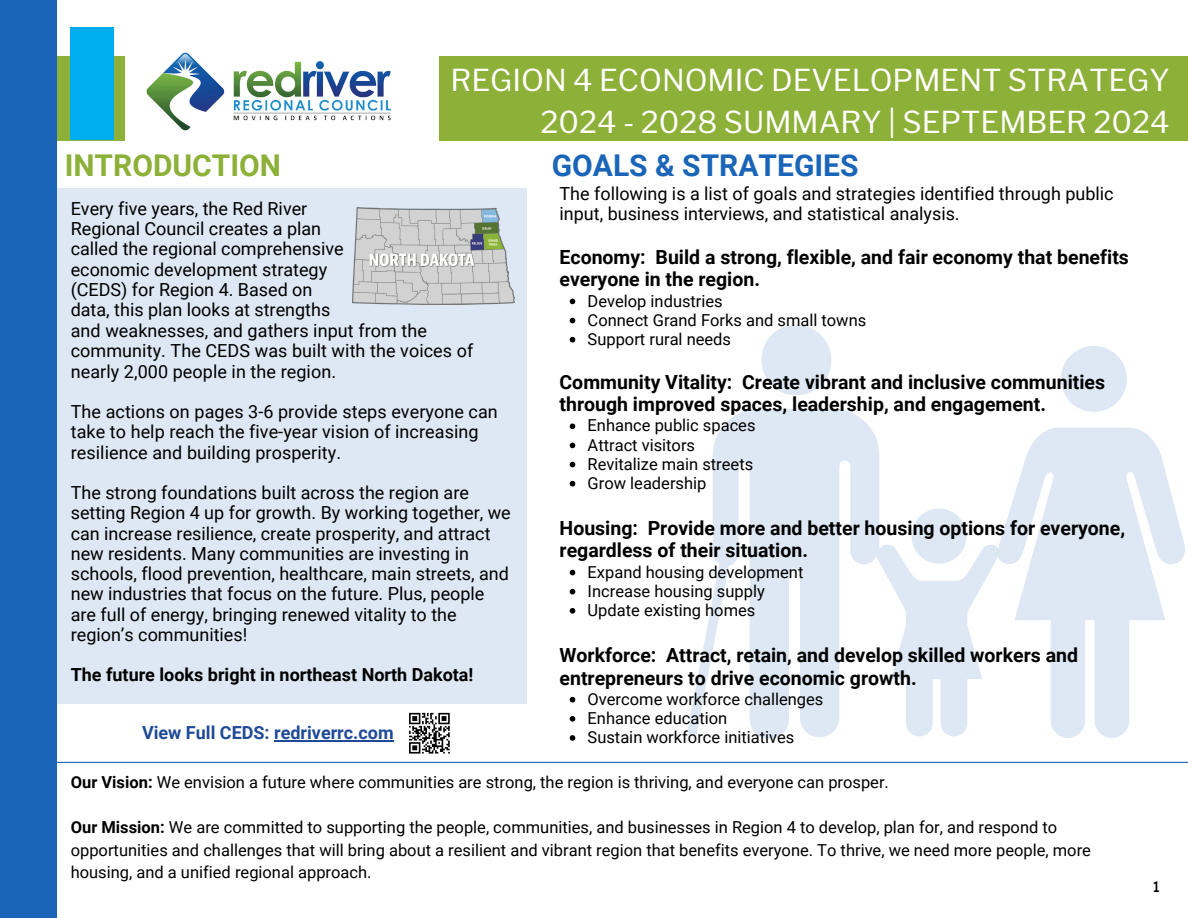
<style>
.page{position:relative;width:1188px;height:918px;background:#fff}
.page>*{position:absolute;margin:0;border:0;box-sizing:border-box;transform-origin:0 0}
.t1{font:30px/41.7px "Libre Franklin";color:#fff;text-align:right}
.t2{font:700 30px "Roboto";color:#1b65b9}
.t3{font:700 30px "Roboto";color:#8cb038}
.t4{font:700 19.5px/22.5px "Roboto";color:#000}
.t5{font:18px/20.2px "Roboto";color:#000}
.t6{font:700 18px "Roboto";color:#000}
.t7{font:700 18px "Roboto";color:#1f4a98}
.t8{font:16.5px/22.5px "Roboto";color:#000}
.t9{font:15px "Lexend Deca";color:#000}
.s1{font-weight:700}
</style>
<div class="page">
<svg style="left:1061px;top:346px;width:66px;height:63px"></svg>
<svg style="left:687px;top:409px;width:498px;height:330px;fill:#dde8f4"></svg>
<div style="left:761px;top:325px;width:70px;height:70px;background:#dde8f4;border-radius:50%"></div>
<svg style="left:912px;top:509px;width:55px;height:55px"></svg>
<div style="left:439px;top:56px;width:749px;height:84px;background:#8cb038"></div>
<img style="left:146px;top:52px;width:245px;height:79px">
<div style="left:44px;top:56px;width:81px;height:84px;background:#8cb038"></div>
<div style="left:71px;top:28px;width:43px;height:112px;background:#00aeef"></div>
<div style="left:0;top:0;width:57px;height:918px;background:#1b65b9"></div>
<hr style="left:57px;top:762px;width:1131px;height:1px;background:#1b65b9">
<div style="left:57px;top:188px;width:469px;height:516px;background:#dde8f4"></div>
<img style="left:352px;top:208px;width:162px;height:96px">
<hr style="left:274px;top:740px;width:120px;height:1px;background:#1f4a98">
<svg style="left:409px;top:713px;width:41px;height:41px"></svg>
<svg style="left:570px;top:299px;width:5px;height:5px"></svg>
<svg style="left:570px;top:318px;width:5px;height:5px"></svg>
<svg style="left:570px;top:337px;width:5px;height:6px"></svg>
<svg style="left:570px;top:424px;width:5px;height:5px"></svg>
<svg style="left:570px;top:443px;width:5px;height:5px"></svg>
<svg style="left:570px;top:462px;width:5px;height:5px"></svg>
<svg style="left:570px;top:481px;width:5px;height:6px"></svg>
<svg style="left:570px;top:570px;width:5px;height:5px"></svg>
<svg style="left:570px;top:589px;width:5px;height:6px"></svg>
<svg style="left:570px;top:608px;width:5px;height:6px"></svg>
<svg style="left:570px;top:697px;width:5px;height:6px"></svg>
<svg style="left:570px;top:716px;width:5px;height:6px"></svg>
<svg style="left:570px;top:735px;width:5px;height:6px"></svg>
<h3 class="t1" style="left:451px;top:60px;width:721px">REGION 4 ECONOMIC DEVELOPMENT STRATEGY<br>2024 - 2028 SUMMARY | SEPTEMBER 2024</h3>
<p class="t3" style="left:65px;top:149px;width:218px">INTRODUCTION</p>
<p class="t5" style="left:71px;top:199px;width:274px">Every five years, the Red River<br>Regional Council creates a plan called the regional comprehensive economic development strategy (CEDS) for Region 4. Based on data, this plan looks at strengths</p>
<h2 class="t5" style="left:71px;top:321px;width:404px">and weaknesses, and gathers input from the community. The CEDS was built with the voices of nearly 2,000 people in the region.</h2>
<h1 class="t5" style="left:71px;top:402px;width:429px">The actions on pages 3-6 provide steps everyone can take to help reach the five-year vision of increasing resilience and building prosperity.</h1>
<h1 class="t5" style="left:71px;top:483px;width:442px">The strong foundations built across the region are setting Region 4 up for growth. By working together, we can increase resilience, create prosperity, and attract</h1>
<h4 class="t5" style="left:71px;top:544px;width:440px">new residents. Many communities are investing in schools, flood prevention, healthcare, main streets, and new industries that focus on the future. Plus, people are full of energy, bringing renewed vitality to the region’s communities!</h4>
<h4 class="t6" style="left:71px;top:665px;width:404px">The future looks bright in northeast North Dakota!</h4>
<p class="t7" style="left:142px;top:722px;width:253px">View Full CEDS: redriverrc.com</p>
<p class="t2" style="left:552px;top:149px;width:308px">GOALS &amp; STRATEGIES</p>
<p class="t5" style="left:560px;top:183px;width:556px">The following is a list of goals and strategies identified through public input, business interviews, and statistical analysis.</p>
<h3 class="t4" style="left:560px;top:246px;width:571px">Economy: Build a strong, flexible, and fair economy that benefits everyone in the region.</h3>
<p class="t8" style="left:588px;top:290px;width:137px">Develop industries</p>
<p class="t8" style="left:588px;top:309px;width:280px">Connect Grand Forks and small towns</p>
<p class="t8" style="left:588px;top:328px;width:145px">Support rural needs</p>
<h3 class="t4" style="left:560px;top:371px;width:547px">Community Vitality: Create vibrant and inclusive communities through improved spaces, leadership, and engagement.</h3>
<p class="t8" style="left:588px;top:414px;width:169px">Enhance public spaces</p>
<p class="t8" style="left:588px;top:434px;width:109px">Attract visitors</p>
<p class="t8" style="left:588px;top:453px;width:167px">Revitalize main streets</p>
<h4 class="t8" style="left:588px;top:472px;width:120px">Grow leadership</h4>
<p class="t4" style="left:560px;top:517px;width:567px">Housing: Provide more and better housing options for everyone, regardless of their situation.</p>
<h4 class="t8" style="left:588px;top:561px;width:217px">Expand housing development</h4>
<h4 class="t8" style="left:588px;top:580px;width:179px">Increase housing supply</h4>
<h4 class="t8" style="left:588px;top:599px;width:169px">Update existing homes</h4>
<h3 class="t4" style="left:560px;top:644px;width:520px">Workforce: Attract, retain, and develop skilled workers and entrepreneurs to drive economic growth.</h3>
<p class="t8" style="left:588px;top:688px;width:237px">Overcome workforce challenges</p>
<p class="t8" style="left:588px;top:707px;width:141px">Enhance education</p>
<h3 class="t8" style="left:588px;top:726px;width:208px">Sustain workforce initiatives</h3>
<p class="t8" style="left:71px;top:771px;width:820px"><span class="s1">Our Vision:</span> We envision a future where communities are strong, the region is thriving, and everyone can prosper.</p>
<p class="t8" style="left:71px;top:816px;width:1022px"><span class="s1">Our Mission:</span> We are committed to supporting the people, communities, and businesses in Region 4 to develop, plan for, and respond to opportunities and challenges that will bring about a resilient and vibrant region that benefits everyone. To thrive, we need more people, more housing, and a unified regional approach.</p>
<p class="t9" style="left:1152px;top:877px;width:9px">1</p>
</div>
